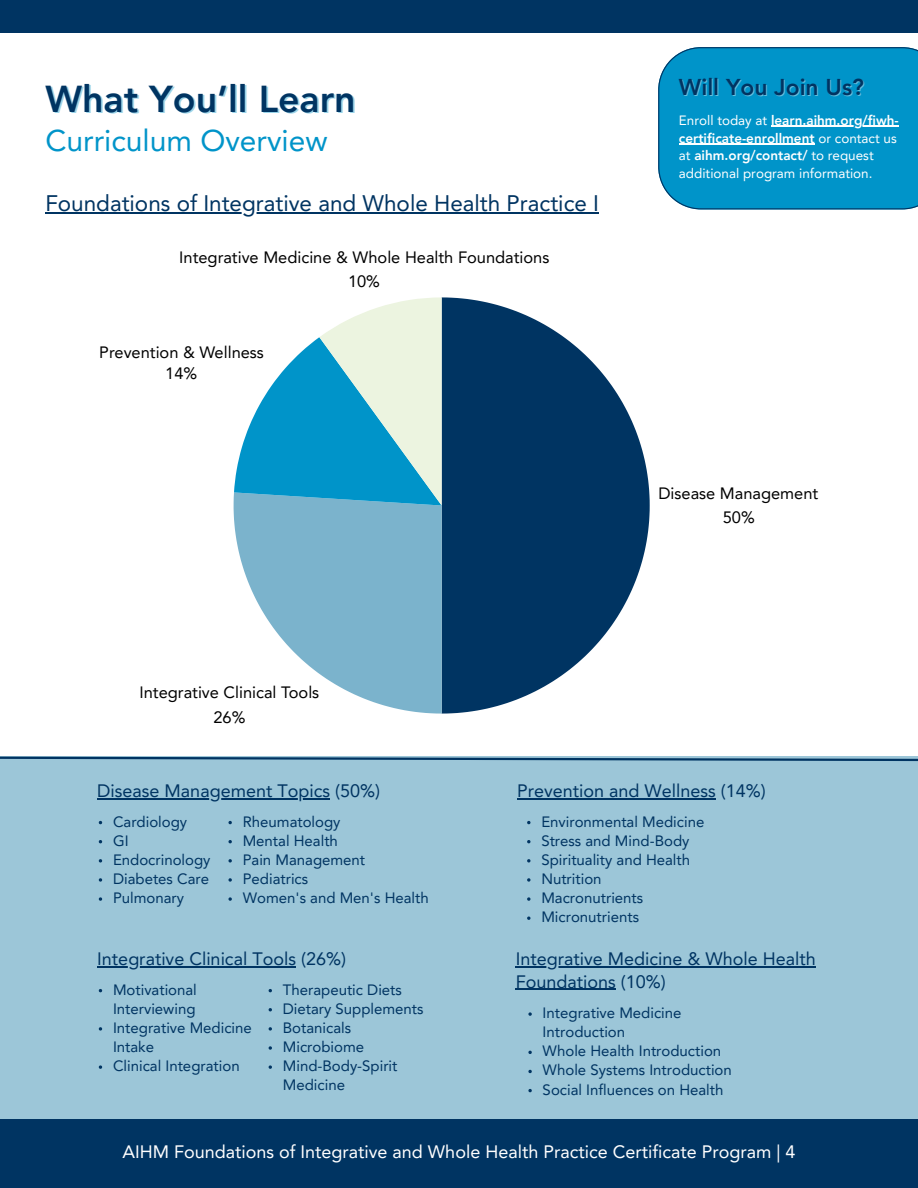
<style>
.page{position:relative;width:918px;height:1188px;background:#fff}
.page>*{position:absolute;margin:0;border:0;box-sizing:border-box;transform-origin:0 0}
.t1{font:800 37.35px "Avenir LT Pro";color:#003462}
.t2{font:30px "Avenir LT Pro";color:#0094c9}
.t3{font:800 22.95px "Avenir LT Pro";color:#003462}
.t4{font:22.5px "Avenir LT Pro";color:#003462}
.t5{font:18px/22.5px "Avenir LT Pro";color:#003462}
.t6{font:18px "Avenir LT Pro";color:#fff}
.t7{font:16.5px/24.3px "Avenir LT Pro";color:#000;text-align:center}
.t8{font:15px/19.2px "Avenir LT Pro";color:#003462}
.t9{font:13.5px/18px "Avenir LT Pro";color:#fff}
.t10{font:800 13.5px "Avenir LT Pro";color:#fff}
.s1{font-weight:400}
.s2{font-weight:800}
</style>
<div class="page">
<div style="left:0;top:0;width:918px;height:33px;background:#003462"></div>
<div style="left:0;top:1119px;width:918px;height:69px;background:#003462"></div>
<hr style="left:45px;top:212px;width:554px;height:1px;background:#003462">
<div style="left:658px;top:47px;width:260px;height:162px;background:#0094c9"></div>
<hr style="left:771px;top:126px;width:128px;height:1px;background:#fff">
<hr style="left:679px;top:144px;width:136px;height:1px;background:#fff">
<svg style="left:442px;top:297px;width:208px;height:417px;fill:#003462"></svg>
<svg style="left:234px;top:506px;width:208px;height:208px;fill:#7bb3cc"></svg>
<svg style="left:234px;top:297px;width:208px;height:209px"></svg>
<div style="left:0;top:757px;width:918px;height:362px;background:#9cc6d8"></div>
<hr style="left:97px;top:799px;width:233px;height:1px;background:#003462">
<svg style="left:99px;top:859px;width:3px;height:4px"></svg>
<svg style="left:99px;top:878px;width:3px;height:4px"></svg>
<svg style="left:99px;top:897px;width:3px;height:4px"></svg>
<svg style="left:228px;top:821px;width:4px;height:3px"></svg>
<svg style="left:228px;top:840px;width:4px;height:3px"></svg>
<svg style="left:228px;top:859px;width:4px;height:4px"></svg>
<svg style="left:228px;top:878px;width:4px;height:4px"></svg>
<svg style="left:228px;top:897px;width:4px;height:4px"></svg>
<hr style="left:97px;top:966px;width:199px;height:1px;background:#003462">
<svg style="left:99px;top:1027px;width:3px;height:4px"></svg>
<svg style="left:99px;top:1065px;width:3px;height:4px"></svg>
<svg style="left:269px;top:1027px;width:3px;height:4px"></svg>
<svg style="left:269px;top:1046px;width:3px;height:4px"></svg>
<svg style="left:269px;top:1065px;width:3px;height:4px"></svg>
<hr style="left:517px;top:799px;width:199px;height:1px;background:#003462">
<svg style="left:527px;top:859px;width:3px;height:4px"></svg>
<svg style="left:527px;top:878px;width:3px;height:4px"></svg>
<svg style="left:527px;top:897px;width:3px;height:4px"></svg>
<hr style="left:516px;top:966px;width:300px;height:1px;background:#003462">
<hr style="left:516px;top:989px;width:100px;height:1px;background:#003462">
<svg style="left:528px;top:1012px;width:4px;height:4px"></svg>
<svg style="left:528px;top:1051px;width:4px;height:3px"></svg>
<svg style="left:528px;top:1070px;width:4px;height:3px"></svg>
<svg style="left:528px;top:1089px;width:4px;height:3px"></svg>
<svg style="left:0;top:756px;width:918px;height:6px"></svg>
<h2 class="t1" style="left:45px;top:83px;width:312px">What You’ll Learn</h2>
<h4 class="t2" style="left:45px;top:129px;width:284px">Curriculum Overview</h4>
<h1 class="t4" style="left:45px;top:194px;width:555px">Foundations of Integrative and Whole Health Practice I</h1>
<p class="t7" style="left:179px;top:246px;width:372px">Integrative Medicine &amp; Whole Health Foundations<br>10%</p>
<p class="t7" style="left:99px;top:344px;width:166px;line-height:20.9px">Prevention &amp; Wellness<br>14%</p>
<p class="t3" style="left:679px;top:78px;width:187px">Will You Join Us?</p>
<p class="t10" style="left:679px;top:114px;width:221px"><span class="s1">Enroll today at</span> learn.aihm.org/fiwh-</p>
<h5 class="t9" style="left:679px;top:130px;width:219px"><span class="s2">certificate-enrollment</span> or contact us at <span class="s2">aihm.org/contact/</span> to request additional program information.</h5>
<p class="t7" style="left:658px;top:483px;width:161px">Disease Management<br>50%</p>
<p class="t7" style="left:140px;top:682px;width:181px">Integrative Clinical Tools<br>26%</p>
<p class="t5" style="left:97px;top:782px;width:284px">Disease Management Topics (50%)</p>
<p class="t8" style="left:113px;top:813px;width:76px">Cardiology</p>
<p class="t8" style="left:113px;top:832px;width:17px">GI</p>
<p class="t8" style="left:113px;top:851px;width:99px">Endocrinology</p>
<p class="t8" style="left:113px;top:870px;width:98px">Diabetes Care</p>
<p class="t8" style="left:113px;top:890px;width:73px">Pulmonary</p>
<p class="t8" style="left:243px;top:813px;width:99px">Rheumatology</p>
<p class="t8" style="left:243px;top:832px;width:97px">Mental Health</p>
<p class="t8" style="left:243px;top:851px;width:124px">Pain Management</p>
<h5 class="t8" style="left:243px;top:870px;width:67px">Pediatrics</h5>
<p class="t8" style="left:243px;top:890px;width:188px">Women's and Men's Health</p>
<p class="t5" style="left:97px;top:949px;width:250px">Integrative Clinical Tools (26%)</p>
<p class="t8" style="left:113px;top:981px;width:85px">Motivational<br>Interviewing</p>
<p class="t8" style="left:113px;top:1019px;width:140px">Integrative Medicine<br>Intake</p>
<p class="t8" style="left:113px;top:1058px;width:128px">Clinical Integration</p>
<p class="t8" style="left:283px;top:981px;width:121px">Therapeutic Diets</p>
<h5 class="t8" style="left:283px;top:1000px;width:142px">Dietary Supplements</h5>
<p class="t8" style="left:283px;top:1019px;width:70px">Botanicals</p>
<p class="t8" style="left:283px;top:1039px;width:83px">Microbiome</p>
<p class="t8" style="left:283px;top:1058px;width:116px">Mind-Body-Spirit<br>Medicine</p>
<p class="t5" style="left:517px;top:782px;width:250px">Prevention and Wellness (14%)</p>
<p class="t8" style="left:541px;top:813px;width:165px">Environmental Medicine</p>
<p class="t8" style="left:541px;top:832px;width:150px">Stress and Mind-Body</p>
<p class="t8" style="left:541px;top:851px;width:150px">Spirituality and Health</p>
<p class="t8" style="left:541px;top:870px;width:62px">Nutrition</p>
<h5 class="t8" style="left:541px;top:890px;width:103px">Macronutrients</h5>
<p class="t8" style="left:541px;top:909px;width:99px">Micronutrients</p>
<p class="t5" style="left:516px;top:949px;width:302px">Integrative Medicine &amp; Whole Health<br>Foundations (10%)</p>
<p class="t8" style="left:543px;top:1005px;width:140px">Integrative Medicine<br>Introduction</p>
<p class="t8" style="left:543px;top:1043px;width:180px">Whole Health Introduction</p>
<h5 class="t8" style="left:543px;top:1062px;width:191px">Whole Systems Introduction<br>Social Influences on Health</h5>
<h3 class="t6" style="left:122px;top:1145px;width:675px">AIHM Foundations of Integrative and Whole Health Practice Certificate Program | 4</h3>
</div>
